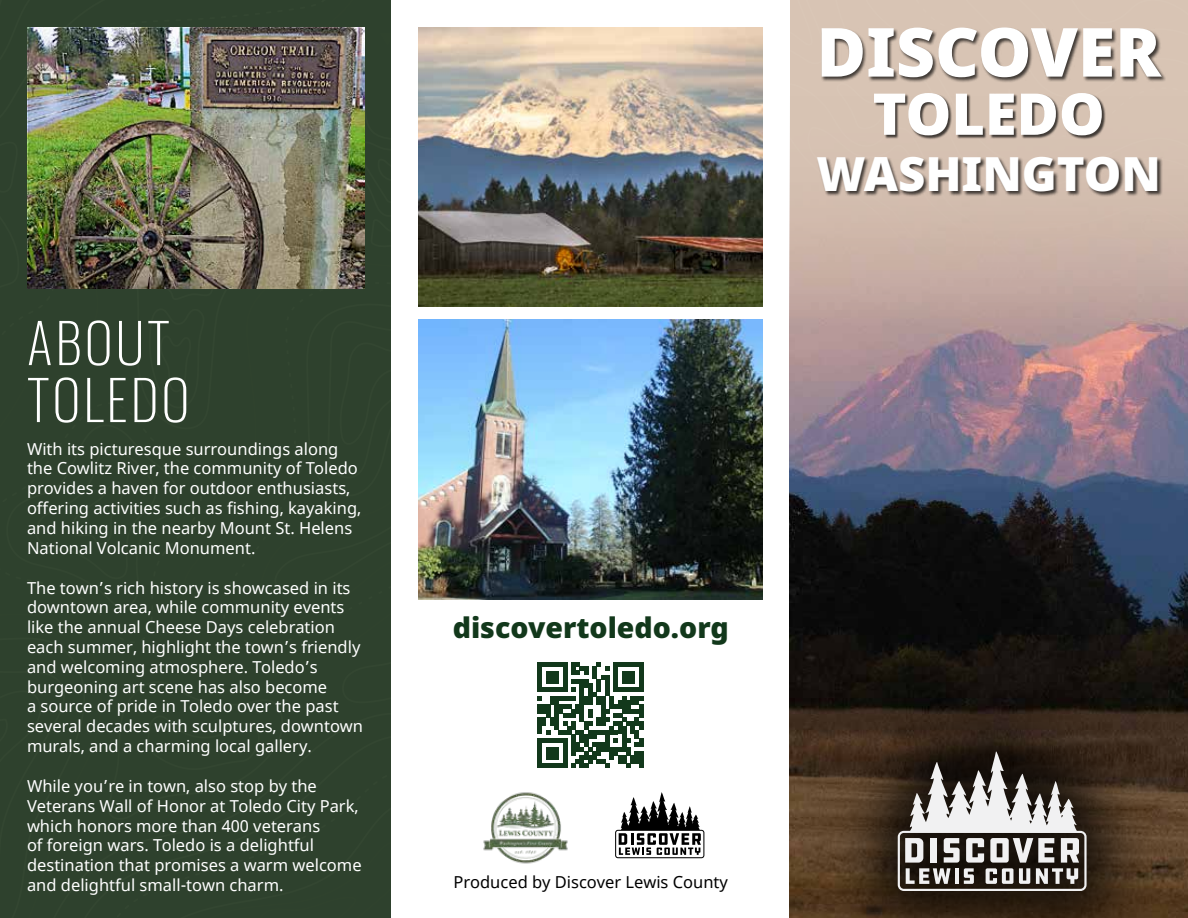
<style>
.page{position:relative;width:1188px;height:918px;background:#fff}
.page>*{position:absolute;margin:0;border:0;box-sizing:border-box;transform-origin:0 0}
.t1{font:900 67.8px "Noto Sans";color:#fff}
.t2{font:900 57.6px "Noto Sans";color:#fff}
.t3{font:200 54.6px/57px "Oswald";letter-spacing:.05em;color:#fff}
.t4{font:900 47.25px "Noto Sans";color:#fff}
.t5{font:900 28.5px "Noto Sans";color:#12381b}
.t6{font:16.5px/19.8px "Noto Sans";color:#fff}
.t7{font:16.5px "Noto Sans";color:#000}
</style>
<div class="page">
<img style="left:0;top:0;width:1188px;height:918px">
<img style="left:476px;top:785px;width:99px;height:87px">
<h3 class="t3" style="left:27px;top:308px;width:164px">ABOUT<br>TOLEDO</h3>
<p class="t6" style="left:27px;top:439px;width:336px">With its picturesque surroundings along the Cowlitz River, the community of Toledo provides a haven for outdoor enthusiasts, offering activities such as fishing, kayaking, and hiking in the nearby Mount St. Helens National Volcanic Monument.</p>
<p class="t6" style="left:27px;top:578px;width:338px">The town’s rich history is showcased in its downtown area, while community events like the annual Cheese Days celebration each summer, highlight the town’s friendly and welcoming atmosphere. Toledo’s burgeoning art scene has also become<br>a source of pride in Toledo over the past several decades with sculptures, downtown murals, and a charming local gallery.</p>
<p class="t6" style="left:27px;top:777px;width:336px">While you’re in town, also stop by the Veterans Wall of Honor at Toledo City Park, which honors more than 400 veterans<br>of foreign wars. Toledo is a delightful destination that promises a warm welcome and delightful small-town charm.</p>
<h1 class="t1" style="left:816px;top:0;width:346px">DISCOVER</h1>
<h2 class="t2" style="left:873px;top:70px;width:234px">TOLEDO</h2>
<h3 class="t4" style="left:816px;top:138px;width:346px">WASHINGTON</h3>
<h3 class="t5" style="left:453px;top:606px;width:278px">discovertoledo.org</h3>
<p class="t7" style="left:454px;top:871px;width:276px">Produced by Discover Lewis County</p>
</div>
